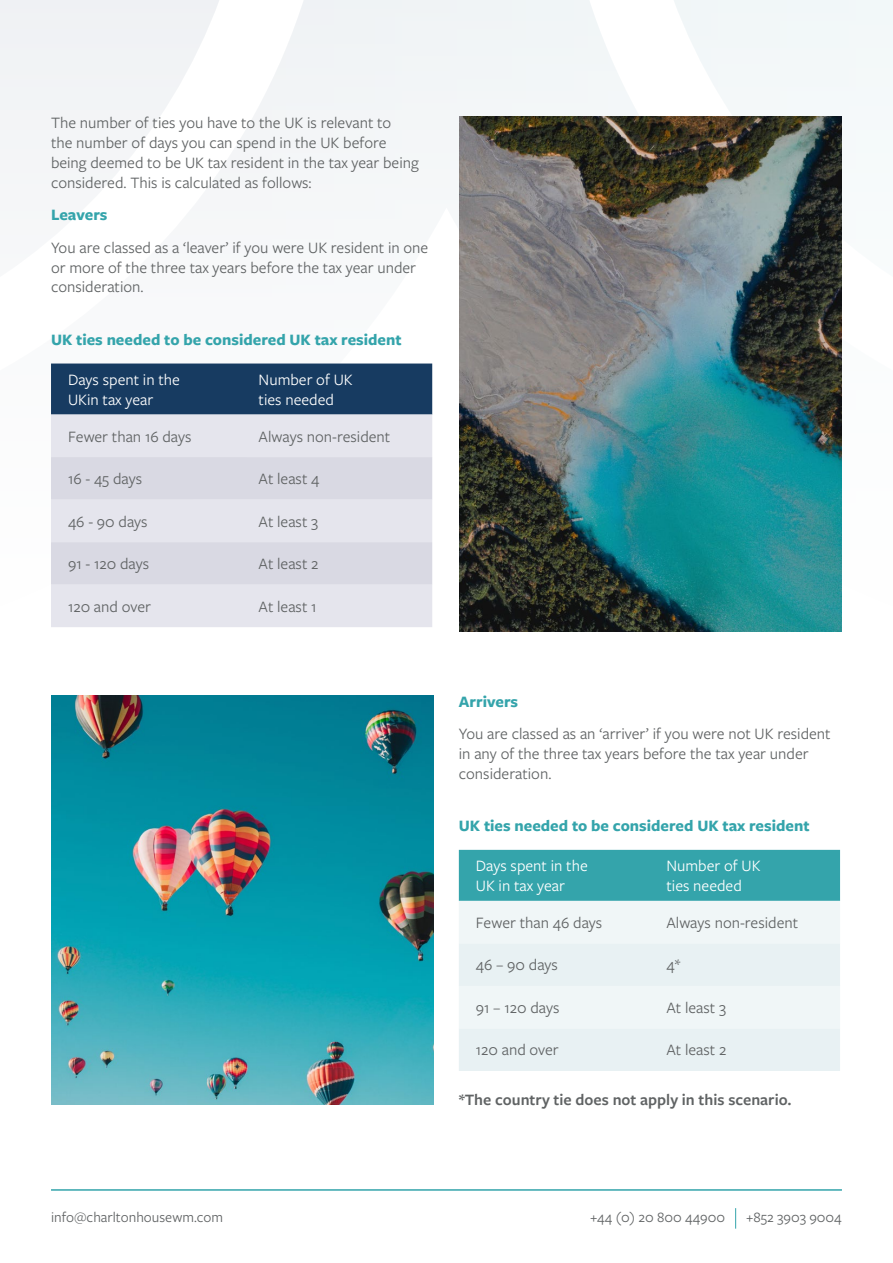
<style>
.page{position:relative;width:893px;height:1263px;background:#fff}
.page>*{position:absolute;margin:0;border:0;box-sizing:border-box;transform-origin:0 0}
.t1{font:16.5px/19.8px "Freight Sans Pro";color:#606364}
.t2{font:700 16.5px "Freight Sans Pro";color:#34a4ab}
.t3{font:16.5px/19.8px "Freight Sans Pro";color:#fff}
.t4{font:600 16.5px "Freight Sans Pro";color:#606364}
.t5{font:15px "Freight Sans Pro";color:#606364}
</style>
<div class="page">
<hr style="left:51px;top:1189px;width:791px;height:2px;background:#34a4ab">
<svg style="left:735px;top:1208px;width:1px;height:20px"></svg>
<div style="left:51px;top:363px;width:381px;height:52px;background:#173b61"></div>
<div style="left:51px;top:415px;width:381px;height:212px;background:#e5e5ed"></div>
<svg style="left:51px;top:457px;width:381px;height:128px;background:#dddde6"></svg>
<div style="left:459px;top:850px;width:381px;height:51px;background:#34a4ab"></div>
<div style="left:459px;top:901px;width:381px;height:42px;background:#f0f6f7"></div>
<div style="left:459px;top:943px;width:381px;height:128px;background:#e8f1f3"></div>
<img style="left:459px;top:117px;width:383px;height:514px">
<img style="left:51px;top:695px;width:383px;height:409px">
<p class="t1" style="left:51px;top:112px;width:369px">The number of ties you have to the UK is relevant to<br>the number of days you can spend in the UK before being deemed to be UK tax resident in the tax year being considered. This is calculated as follows:</p>
<p class="t2" style="left:51px;top:203px;width:58px">Leavers</p>
<p class="t1" style="left:51px;top:237px;width:379px">You are classed as a ‘leaver’ if you were UK resident in one or more of the three tax years before the tax year under consideration.</p>
<p class="t2" style="left:51px;top:328px;width:352px">UK ties needed to be considered UK tax resident</p>
<p class="t3" style="left:68px;top:369px;width:113px">Days spent in the<br>UKin tax year</p>
<p class="t3" style="left:259px;top:369px;width:96px">Number of UK ties needed</p>
<p class="t1" style="left:68px;top:425px;width:125px">Fewer than 16 days</p>
<p class="t1" style="left:259px;top:425px;width:133px">Always non-resident</p>
<p class="t1" style="left:68px;top:468px;width:76px">16 - 45 days</p>
<p class="t1" style="left:259px;top:468px;width:62px">At least 4</p>
<p class="t1" style="left:68px;top:511px;width:81px">46 - 90 days</p>
<p class="t1" style="left:259px;top:511px;width:61px">At least 3</p>
<p class="t1" style="left:68px;top:553px;width:83px">91 - 120 days</p>
<p class="t1" style="left:259px;top:553px;width:61px">At least 2</p>
<p class="t1" style="left:68px;top:596px;width:84px">120 and over</p>
<p class="t1" style="left:259px;top:596px;width:59px">At least 1</p>
<p class="t2" style="left:459px;top:690px;width:61px">Arrivers</p>
<p class="t1" style="left:459px;top:723px;width:373px">You are classed as an ‘arriver’ if you were not UK resident in any of the three tax years before the tax year under consideration.</p>
<p class="t2" style="left:459px;top:814px;width:352px">UK ties needed to be considered UK tax resident</p>
<p class="t3" style="left:476px;top:855px;width:113px">Days spent in the<br>UK in tax year</p>
<p class="t3" style="left:666px;top:855px;width:96px">Number of UK ties needed</p>
<p class="t1" style="left:476px;top:912px;width:128px">Fewer than 46 days</p>
<p class="t1" style="left:666px;top:912px;width:133px">Always non-resident</p>
<p class="t1" style="left:476px;top:954px;width:84px">46 – 90 days</p>
<p class="t1" style="left:666px;top:954px;width:15px">4*</p>
<p class="t1" style="left:476px;top:997px;width:85px">91 – 120 days</p>
<p class="t1" style="left:666px;top:997px;width:61px">At least 3</p>
<p class="t1" style="left:476px;top:1039px;width:84px">120 and over</p>
<p class="t1" style="left:666px;top:1039px;width:61px">At least 2</p>
<p class="t4" style="left:459px;top:1088px;width:334px">*The country tie does not apply in this scenario.</p>
<p class="t5" style="left:51px;top:1207px;width:174px">info@charltonhousewm.com</p>
<p class="t5" style="left:590px;top:1207px;width:137px">+44 (0) 20 800 44900</p>
<p class="t5" style="left:746px;top:1207px;width:97px">+852 3903 9004</p>
</div>
